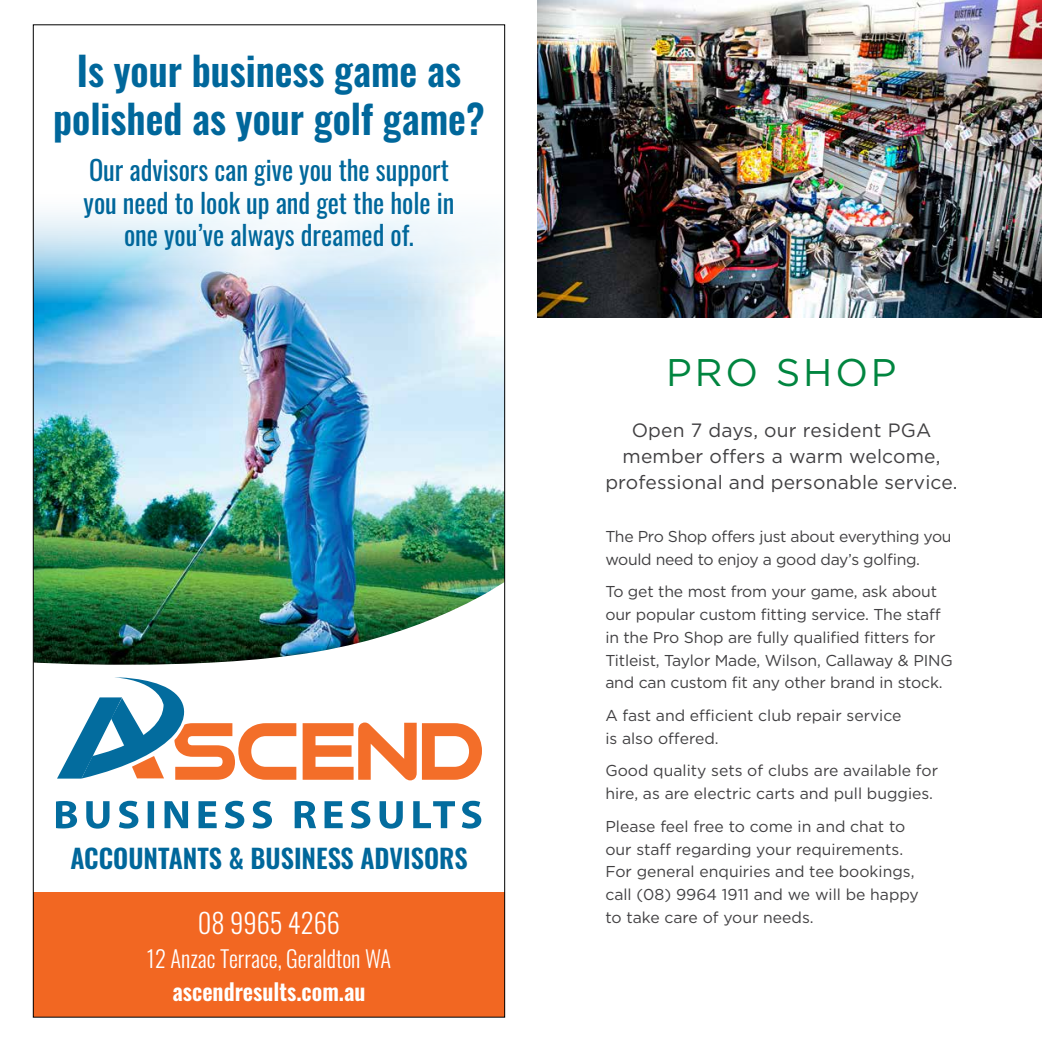
<style>
.page{position:relative;width:1042px;height:1042px;background:#fff}
.page>*{position:absolute;margin:0;border:0;box-sizing:border-box;transform-origin:0 0}
.t1{font:600 39.9px/47.8px "Oswald";color:#00679b;text-align:center}
.t2{font:38.5px "Gotham";letter-spacing:.075em;color:#00853f}
.t3{font:27.3px/32.7px "Oswald";color:#00679b;text-align:center}
.t4{font:300 27.3px "Oswald";color:#fff}
.t5{font:600 26.25px "Oswald";color:#00679b}
.t6{font:300 23.1px "Oswald";color:#fff}
.t7{font:600 23.1px "Oswald";color:#fff}
.t8{font:19.25px/26.2px "Gotham";letter-spacing:.01em;color:#414042;text-align:center}
.t9{font:15.75px/22.8px "Gotham";letter-spacing:-.01em;color:#414042}
</style>
<div class="page">
<img style="left:538px;top:0;width:504px;height:317px">
<img style="left:35px;top:302px;width:468px;height:363px">
<div style="left:33px;top:892px;width:472px;height:125px;background:#f26722"></div>
<svg style="left:35px;top:212px;width:468px;height:90px"></svg>
<svg style="left:303px;top:722px;width:179px;height:58px"></svg>
<svg style="left:57px;top:677px;width:239px;height:103px"></svg>
<svg style="left:56px;top:801px;width:216px;height:27px"></svg>
<svg style="left:295px;top:801px;width:186px;height:27px"></svg>
<h1 class="t1" style="left:53px;top:49px;width:433px">Is your business game as polished as your golf game?</h1>
<h3 class="t3" style="left:84px;top:151px;width:372px">Our advisors can give you the support you need to look up and get the hole in one you’ve always dreamed of.</h3>
<h3 class="t5" style="left:70px;top:845px;width:399px">ACCOUNTANTS &amp; BUSINESS ADVISORS</h3>
<h3 class="t4" style="left:198px;top:899px;width:144px">08 9965 4266</h3>
<h3 class="t6" style="left:147px;top:938px;width:246px">12 Anzac Terrace, Geraldton WA</h3>
<h3 class="t7" style="left:172px;top:979px;width:195px">ascendresults.com.au</h3>
<h2 class="t2" style="left:666px;top:347px;width:232px">PRO SHOP</h2>
<p class="t8" style="left:605px;top:416px;width:354px">Open 7 days, our resident PGA member offers a warm welcome, professional and personable service.</p>
<p class="t9" style="left:605px;top:524px;width:348px">The Pro Shop offers just about everything you would need to enjoy a good day’s golfing.</p>
<p class="t9" style="left:605px;top:580px;width:349px">To get the most from your game, ask about our popular custom fitting service. The staff in the Pro Shop are fully qualified fitters for Titleist, Taylor Made, Wilson, Callaway &amp; PING and can custom fit any other brand in stock.</p>
<p class="t9" style="left:605px;top:704px;width:298px">A fast and efficient club repair service is also offered.</p>
<p class="t9" style="left:605px;top:759px;width:334px">Good quality sets of clubs are available for hire, as are electric carts and pull buggies.</p>
<p class="t9" style="left:605px;top:814px;width:315px">Please feel free to come in and chat to our staff regarding your requirements.<br>For general enquiries and tee bookings, call (08) 9964 1911 and we will be happy to take care of your needs.</p>
</div>
